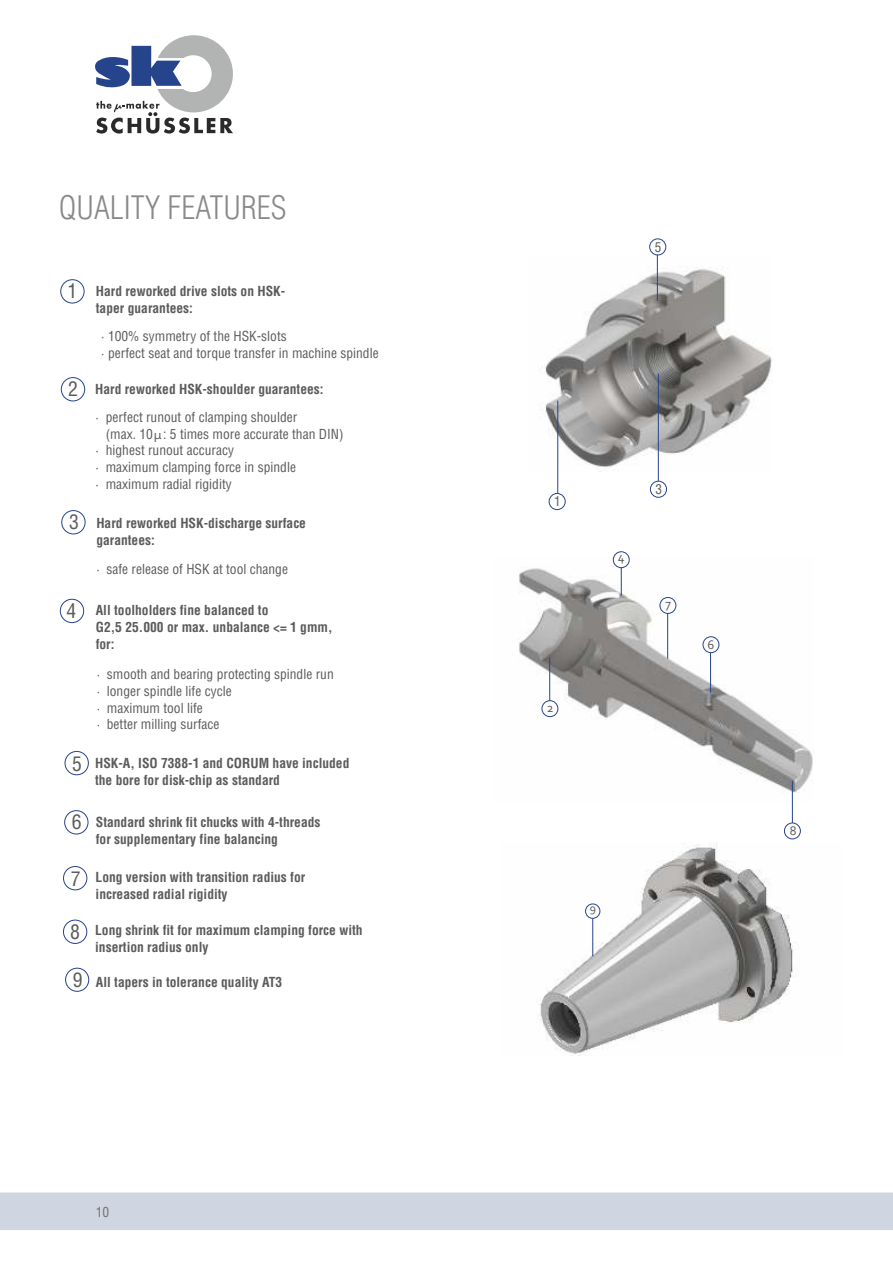
<style>
.page{position:relative;width:893px;height:1262px;background:#fff}
.page>*{position:absolute;margin:0;border:0;box-sizing:border-box;transform-origin:0 0}
.t1{font:300 condensed 31.5px "Helvetica LT Std";color:#898989}
.t2{font:condensed 19.65px "Helvetica LT Std";color:#5b5b5b}
.t3{font:700 condensed 13.5px/16.8px "Helvetica LT Std";color:#5b5b5b}
.t4{font:condensed 13.5px/16.8px "Helvetica LT Std";color:#5b5b5b}
.t5{font:condensed 13.5px "Swiss 721 BT";color:#727271}
.t6{font:condensed 13.2px "Helvetica LT Std";color:#5b5b5b}
.t7{font:13.05px "Corbel";color:#5b5b5b}
.t8{font:13.05px "Corbel";color:#5b5b5b;scale:1.07 1}
.t9{font:11.85px "Corbel";color:#5b5b5b}
.s1{font-weight:400;font-size:19.5px}
</style>
<div class="page">
<div style="left:0;top:1192px;width:893px;height:38px;background:#d0d6e1"></div>
<svg style="left:95px;top:35px;width:138px;height:99px"></svg>
<div style="left:60px;top:279px;width:24px;height:24px;background:#fefefe;border:1px solid #26448c;border-radius:50%"></div>
<div style="left:61px;top:510px;width:24px;height:24px;background:#fefefe;border:1px solid #26448c;border-radius:50%"></div>
<div style="left:65px;top:751px;width:24px;height:24px;background:#fefefe;border:1px solid #26448c;border-radius:50%"></div>
<div style="left:61px;top:377px;width:24px;height:24px;background:#fefefe;border:1px solid #26448c;border-radius:50%"></div>
<div style="left:60px;top:599px;width:24px;height:24px;background:#fefefe;border:1px solid #26448c;border-radius:50%"></div>
<img style="left:540px;top:842px;width:257px;height:212px">
<img style="left:545px;top:257px;width:227px;height:214px">
<div style="left:649px;top:238px;width:17px;height:17px;background:#fefefe;border:1px solid #26448c;border-radius:50%"></div>
<hr style="left:657px;top:255px;width:1px;height:46px;background:#26448c">
<div style="left:650px;top:481px;width:17px;height:16px;background:#fefefe;border:1px solid #26448c;border-radius:50%"></div>
<hr style="left:658px;top:373px;width:1px;height:108px;background:#26448c">
<div style="left:548px;top:493px;width:17px;height:17px;background:#fefefe;border:1px solid #26448c;border-radius:50%"></div>
<hr style="left:557px;top:401px;width:1px;height:92px;background:#26448c">
<div style="left:64px;top:810px;width:24px;height:24px;background:#fefefe;border:1px solid #26448c;border-radius:50%"></div>
<div style="left:65px;top:967px;width:24px;height:24px;background:#fefefe;border:1px solid #26448c;border-radius:50%"></div>
<div style="left:63px;top:866px;width:24px;height:24px;background:#fefefe;border:1px solid #26448c;border-radius:50%"></div>
<div style="left:63px;top:919px;width:24px;height:24px;background:#fefefe;border:1px solid #26448c;border-radius:50%"></div>
<img style="left:519px;top:558px;width:294px;height:243px">
<div style="left:613px;top:551px;width:16px;height:17px;background:#fefefe;border:1px solid #26448c;border-radius:50%"></div>
<div style="left:659px;top:597px;width:17px;height:17px;background:#fefefe;border:1px solid #26448c;border-radius:50%"></div>
<svg style="left:621px;top:567px;width:1px;height:28px"></svg>
<hr style="left:667px;top:613px;width:1px;height:45px;background:#26448c">
<hr style="left:710px;top:647px;width:1px;height:45px;background:#26448c">
<hr style="left:792px;top:781px;width:1px;height:45px;background:#26448c">
<hr style="left:592px;top:915px;width:1px;height:41px;background:#26448c">
<hr style="left:549px;top:657px;width:1px;height:46px;background:#26448c">
<div style="left:702px;top:636px;width:17px;height:17px;background:#fefefe;border:1px solid #26448c;border-radius:50%"></div>
<div style="left:784px;top:822px;width:16px;height:17px;background:#fefefe;border:1px solid #26448c;border-radius:50%"></div>
<div style="left:585px;top:903px;width:15px;height:15px;background:#fefefe;border:1px solid #26448c;border-radius:50%"></div>
<div style="left:541px;top:700px;width:17px;height:17px;background:#fefefe;border:1px solid #26448c;border-radius:50%"></div>
<h1 class="t1" style="left:59px;top:197px;width:229px">QUALITY FEATURES</h1>
<h2 class="t2" style="left:68px;top:284px;width:11px">1</h2>
<p class="t3" style="left:96px;top:285px;width:191px">Hard reworked drive slots on HSK&shy;taper guarantees:</p>
<p class="t4" style="left:101px;top:330px;width:279px">· 100% symmetry of the HSK-slots<br>· perfect seat and torque transfer in machine spindle</p>
<h2 class="t2" style="left:68px;top:382px;width:11px">2</h2>
<p class="t3" style="left:95px;top:383px;width:230px">Hard reworked HSK-shoulder guarantees:</p>
<p class="t4" style="left:96px;top:410px;width:203px">· perfect runout of clamping shoulder</p>
<p class="t4" style="left:106px;top:427px;width:239px">(max. 10 : 5 times more accurate than DIN)</p>
<p class="t4" style="left:96px;top:444px;width:140px">· highest runout accuracy</p>
<p class="t4" style="left:96px;top:461px;width:202px">· maximum clamping force in spindle</p>
<p class="t4" style="left:96px;top:477px;width:138px">· maximum radial rigidity</p>
<p class="t8" style="left:154px;top:429px;width:9px">µ</p>
<h2 class="t2" style="left:69px;top:515px;width:11px">3</h2>
<p class="t3" style="left:96px;top:517px;width:211px">Hard reworked HSK-discharge surface garantees:</p>
<p class="t4" style="left:96px;top:563px;width:193px">· safe release of HSK at tool change</p>
<h2 class="t2" style="left:67px;top:603px;width:11px">4</h2>
<p class="t3" style="left:96px;top:603px;width:238px">All toolholders fine balanced to<br>G2,5 25.000 or max. unbalance &lt;= 1 gmm, for:</p>
<p class="t4" style="left:97px;top:668px;width:238px">· smooth and bearing protecting spindle run · longer spindle life cycle<br>· maximum tool life<br>· better milling surface</p>
<h2 class="t2" style="left:72px;top:756px;width:11px">5</h2>
<h2 class="t2" style="left:72px;top:815px;width:11px">6</h2>
<h2 class="t2" style="left:71px;top:871px;width:11px">7</h2>
<h2 class="t2" style="left:70px;top:924px;width:11px">8</h2>
<p class="t3" style="left:95px;top:757px;width:256px">HSK-A, ISO 7388-1 and CORUM have included the bore for disk-chip as standard</p>
<p class="t3" style="left:96px;top:815px;width:226px">Standard shrink fit chucks with 4-threads for supplementary fine balancing</p>
<p class="t3" style="left:96px;top:870px;width:211px">Long version with transition radius for increased radial rigidity</p>
<p class="t3" style="left:95px;top:924px;width:269px">Long shrink fit for maximum clamping force with insertion radius only</p>
<p class="t3" style="left:73px;top:975px;width:211px"><span class="s1">9</span> All tapers in tolerance quality AT3</p>
<p class="t5" style="left:96px;top:1206px;width:15px">10</p>
<p class="t6" style="left:655px;top:243px;width:8px">5</p>
<p class="t6" style="left:554px;top:496px;width:8px">1</p>
<p class="t7" style="left:547px;top:702px;width:8px">2</p>
<p class="t7" style="left:618px;top:551px;width:8px">4</p>
<p class="t6" style="left:655px;top:485px;width:8px">3</p>
<p class="t7" style="left:665px;top:598px;width:7px">7</p>
<p class="t7" style="left:707px;top:639px;width:8px">6</p>
<p class="t9" style="left:590px;top:903px;width:8px">9</p>
<p class="t7" style="left:789px;top:825px;width:8px">8</p>
</div>
